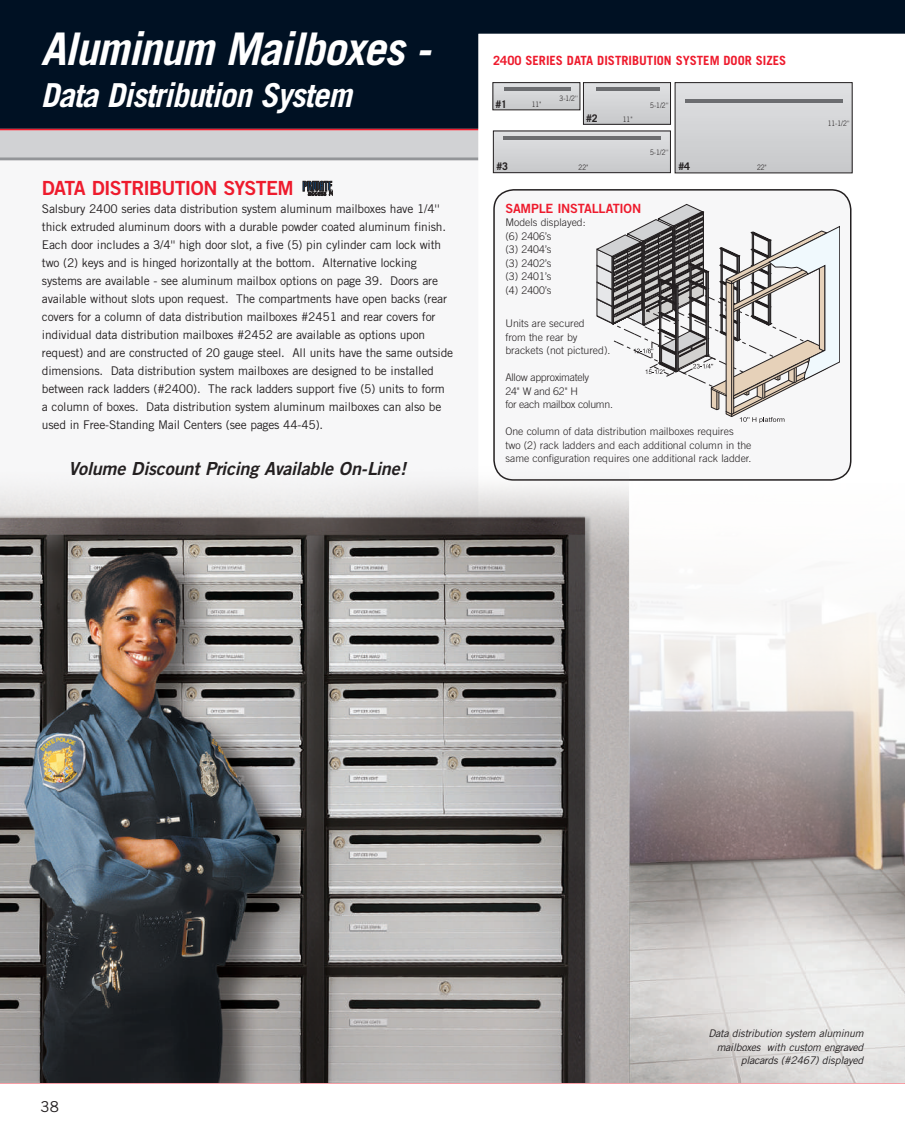
<style>
.page{position:relative;width:905px;height:1134px;background:#fff}
.page>*{position:absolute;margin:0;border:0;box-sizing:border-box;transform-origin:0 0}
.t1{font:italic 700 45px "Trade Gothic";letter-spacing:-.03em;color:#fff}
.t2{font:italic 700 33px "Trade Gothic";letter-spacing:-.03em;color:#fff}
.t3{font:19.5px "Trade Gothic Bold Two";letter-spacing:-.04em;color:#ee1b2d}
.t4{font:italic 18px "Trade Gothic Bold Two";letter-spacing:-.01em;color:#231f20}
.t5{font:15px "Trade Gothic";color:#231f20}
.t6{font:700 12.75px "Trade Gothic";color:#ee1b2d}
.t7{font:12.75px "Trade Gothic Bold Two";letter-spacing:-.015em;color:#ee1b2d}
.t8{font:12px/18px "Trade Gothic";letter-spacing:-.015em;color:#231f20}
.t9{font:300 10.5px/13.5px "Trade Gothic";color:#231f20}
.t10{font:italic 10.5px/13.5px "Trade Gothic";letter-spacing:-.02em;color:#231f20;text-align:right}
.t11{font:300 10.5px/13.5px "Trade Gothic";letter-spacing:-.025em;color:#231f20}
.t12{font:700 10.5px "Trade Gothic";color:#231f20}
.t13{font:300 7.5px "Trade Gothic";color:#231f20;scale:.9 1}
</style>
<div class="page">
<svg style="left:904px;top:0;width:1px;height:34px"></svg>
<div style="left:0;top:160px;width:478px;height:921px;background:#f7f7f8"></div>
<div style="left:0;top:0;width:904px;height:129px;background:#001123"></div>
<div style="left:0;top:130px;width:478px;height:27px;background:#d1d2d4"></div>
<hr style="left:0;top:157px;width:478px;height:3px;background:#939598">
<hr style="left:0;top:129px;width:478px;height:1px;background:#ee1b2d">
<hr style="left:0;top:1082px;width:904px;height:1px;background:#ee1b2d">
<svg style="left:478px;top:34px;width:426px;height:415px"></svg>
<div style="left:494px;top:190px;width:356px;height:290px;background:#f7f7f8;border-radius:20px"></div>
<div style="left:493px;top:189px;width:358px;height:292px;border:2px solid #231f20;border-radius:20px"></div>
<img style="left:0;top:449px;width:904px;height:633px">
<div style="left:675px;top:83px;width:177px;height:90px;background:#d4d5d7"></div>
<div style="left:675px;top:82px;width:177px;height:91px;border:1px solid #231f20"></div>
<svg style="left:685px;top:99px;width:157px;height:4px"></svg>
<div style="left:583px;top:83px;width:87px;height:41px;background:#d4d5d7"></div>
<div style="left:583px;top:82px;width:87px;height:42px;border:1px solid #231f20"></div>
<svg style="left:596px;top:87px;width:63px;height:4px"></svg>
<div style="left:493px;top:83px;width:87px;height:27px;background:#d3d4d6"></div>
<div style="left:492px;top:82px;width:88px;height:28px;border:1px solid #231f20"></div>
<svg style="left:504px;top:87px;width:66px;height:4px"></svg>
<div style="left:493px;top:131px;width:177px;height:42px;background:#d2d3d5"></div>
<div style="left:493px;top:131px;width:177px;height:42px;border:1px solid #231f20"></div>
<svg style="left:503px;top:137px;width:157px;height:3px"></svg>
<svg style="left:303px;top:181px;width:30px;height:15px"></svg>
<svg style="left:597px;top:204px;width:242px;height:219px"></svg>
<h1 class="t1" style="left:41px;top:21px;width:391px">Aluminum Mailboxes -</h1>
<h2 class="t2" style="left:41px;top:75px;width:312px">Data Distribution System</h2>
<h3 class="t3" style="left:42px;top:175px;width:253px">DATA DISTRIBUTION SYSTEM</h3>
<p class="t8" style="left:42px;top:199px;width:413px">Salsbury 2400 series data distribution system aluminum mailboxes have 1/4'' thick extruded aluminum doors with a durable powder coated aluminum finish.<br>Each door includes a 3/4'' high door slot, a five (5) pin cylinder cam lock with two (2) keys and is hinged horizontally at the bottom. Alternative locking systems are available - see aluminum mailbox options on page 39. Doors are available without slots upon request. The compartments have open backs (rear covers for a column of data distribution mailboxes #2451 and rear covers for individual data distribution mailboxes #2452 are available as options upon request) and are constructed of 20 gauge steel. All units have the same outside dimensions. Data distribution system mailboxes are designed to be installed between rack ladders (#2400). The rack ladders support five (5) units to form a column of boxes. Data distribution system aluminum mailboxes can also be used in Free-Standing Mail Centers (see pages 44-45).</p>
<h3 class="t4" style="left:69px;top:457px;width:339px">Volume Discount Pricing Available On-Line!</h3>
<p class="t6" style="left:493px;top:52px;width:294px">2400 SERIES DATA DISTRIBUTION SYSTEM DOOR SIZES</p>
<p class="t13" style="left:650px;top:100px;width:22px">5-1/2''</p>
<p class="t12" style="left:586px;top:112px;width:13px">#2</p>
<p class="t13" style="left:622px;top:114px;width:12px">11"</p>
<p class="t13" style="left:559px;top:93px;width:22px">3-1/2''</p>
<p class="t12" style="left:495px;top:97px;width:13px">#1</p>
<p class="t13" style="left:532px;top:100px;width:12px">11"</p>
<p class="t12" style="left:496px;top:159px;width:13px">#3</p>
<p class="t13" style="left:578px;top:163px;width:12px">22"</p>
<p class="t13" style="left:650px;top:148px;width:22px">5-1/2''</p>
<p class="t12" style="left:678px;top:159px;width:13px">#4</p>
<p class="t13" style="left:757px;top:163px;width:12px">22"</p>
<p class="t7" style="left:505px;top:200px;width:137px">SAMPLE INSTALLATION</p>
<p class="t9" style="left:505px;top:216px;width:82px">Models displayed: (6) 2406’s<br>(3) 2404’s<br>(3) 2402’s<br>(3) 2401’s<br>(4) 2400’s</p>
<p class="t9" style="left:505px;top:316px;width:107px">Units are secured<br>from the rear by brackets (not pictured).</p>
<p class="t11" style="left:505px;top:370px;width:109px">Allow approximately<br>24" W and 62" H<br>for each mailbox column.</p>
<p class="t9" style="left:505px;top:424px;width:248px">One column of data distribution mailboxes requires<br>two (2) rack ladders and each additional column in the same configuration requires one additional rack ladder.</p>
<p class="t13" style="left:827px;top:119px;width:26px">11-1/2''</p>
<p class="t5" style="left:41px;top:1098px;width:20px">38</p>
<p class="t10" style="left:708px;top:1027px;width:156px">Data distribution system aluminum mailboxes with custom engraved placards (#2467) displayed</p>
</div>
